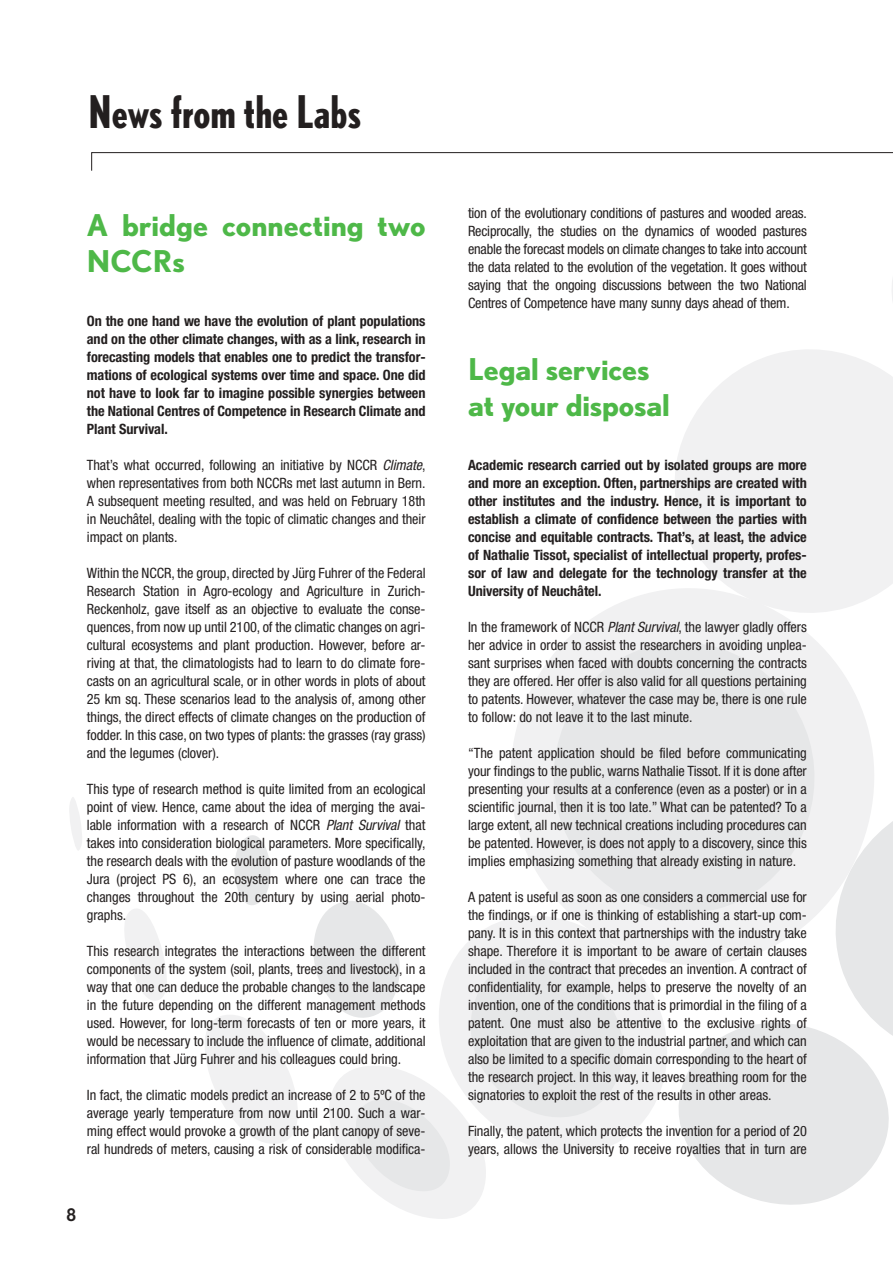
<style>
.page{position:relative;width:893px;height:1263px;background:#fff}
.page>*{position:absolute;margin:0;border:0;box-sizing:border-box;transform-origin:0 0}
.t1{font:700 condensed 45px "Nobel";color:#231f1f}
.t2{font:700 30px/36px "Nobel";letter-spacing:-.005em;color:#4eb848}
.t3{font:700 18px "Helvetica Neue";color:#231f1f;scale:.9 1}
.t4{font:condensed 14.25px/18px "Helvetica Neue";letter-spacing:-.005em;color:#231f1f;text-align:justify}
.t5{font:700 condensed 14.25px/18px "Helvetica Neue";letter-spacing:-.005em;color:#231f1f;text-align:justify}
.s1{font-style:italic}
</style>
<div class="page">
<svg style="left:675px;top:350px;width:217px;height:215px;fill:#f1f1f2"></svg>
<svg style="left:124px;top:909px;width:43px;height:92px"></svg>
<svg style="left:631px;top:985px;width:33px;height:148px;fill:#f1f1f2"></svg>
<svg style="left:69px;top:797px;width:13px;height:53px"></svg>
<svg style="left:664px;top:1023px;width:225px;height:182px;fill:#e6e7e8"></svg>
<svg style="left:819px;top:424px;width:73px;height:650px"></svg>
<svg style="left:205px;top:835px;width:426px;height:384px"></svg>
<svg style="left:491px;top:565px;width:401px;height:420px"></svg>
<svg style="left:539px;top:626px;width:290px;height:301px;fill:#e6e7e8"></svg>
<svg style="left:91px;top:152px;width:801px;height:19px"></svg>
<h1 class="t1" style="left:88px;top:95px;width:274px">News from the Labs</h1>
<h2 class="t2" style="left:87px;top:210px;width:340px">A bridge connecting two<br>NCCRs</h2>
<p class="t5" style="left:87px;top:313px;width:340px">On the one hand we have the evolution of plant populations and on the other climate changes, with as a link, research in forecasting models that enables one to predict the transfor&shy;mations of ecological systems over time and space. One did not have to look far to imagine possible synergies between the National Centres of Competence in Research Climate and Plant Survival.</p>
<p class="t4" style="left:87px;top:457px;width:340px">That’s what occurred, following an initiative by NCCR <span class="s1">Climate</span>, when representatives from both NCCRs met last autumn in Bern.<br>A subsequent meeting resulted, and was held on February 18th in Neuchâtel, dealing with the topic of climatic changes and their impact on plants.</p>
<p class="t4" style="left:87px;top:565px;width:340px">Within the NCCR, the group, directed by Jürg Fuhrer of the Federal Research Station in Agro-ecology and Agriculture in Zurich-Reckenholz, gave itself as an objective to evaluate the conse&shy;quences, from now up until 2100, of the climatic changes on agri&shy;cultural ecosystems and plant production. However, before ar&shy;riving at that, the climatologists had to learn to do climate fore&shy;casts on an agricultural scale, or in other words in plots of about 25 km sq. These scenarios lead to the analysis of, among other things, the direct effects of climate changes on the production of fodder. In this case, on two types of plants: the grasses (ray grass) and the legumes (clover).</p>
<p class="t4" style="left:87px;top:781px;width:340px">This type of research method is quite limited from an ecological point of view. Hence, came about the idea of merging the avai&shy;lable information with a research of NCCR <span class="s1">Plant Survival</span> that takes into consideration biological parameters. More specifically, the research deals with the evolution of pasture woodlands of the Jura (project PS 6), an ecosystem where one can trace the changes throughout the 20th century by using aerial photo&shy;graphs.</p>
<p class="t4" style="left:87px;top:943px;width:340px">This research integrates the interactions between the different components of the system (soil, plants, trees and livestock), in a way that one can deduce the probable changes to the landscape in the future depending on the different management methods used. However, for long-term forecasts of ten or more years, it would be necessary to include the influence of climate, additional information that Jürg Fuhrer and his colleagues could bring.</p>
<p class="t4" style="left:87px;top:1087px;width:340px">In fact, the climatic models predict an increase of 2 to 5ºC of the average yearly temperature from now until 2100. Such a war&shy;ming effect would provoke a growth of the plant canopy of seve&shy;ral hundreds of meters, causing a risk of considerable modifica-</p>
<p class="t3" style="left:67px;top:1208px;width:12px">8</p>
<p class="t4" style="left:468px;top:205px;width:340px">tion of the evolutionary conditions of pastures and wooded areas.<br>Reciprocally, the studies on the dynamics of wooded pastures enable the forecast models on climate changes to take into account the data related to the evolution of the vegetation. It goes without saying that the ongoing discussions between the two National Centres of Competence have many sunny days ahead of them.</p>
<h2 class="t2" style="left:468px;top:354px;width:203px">Legal services at your disposal</h2>
<p class="t5" style="left:468px;top:457px;width:340px">Academic research carried out by isolated groups are more and more an exception. Often, partnerships are created with other institutes and the industry. Hence, it is important to establish a climate of confidence between the parties with concise and equitable contracts. That’s, at least, the advice of Nathalie Tissot, specialist of intellectual property, profes&shy;sor of law and delegate for the technology transfer at the University of Neuchâtel.</p>
<p class="t4" style="left:468px;top:619px;width:340px">In the framework of NCCR <span class="s1">Plant Survival</span>, the lawyer gladly offers her advice in order to assist the researchers in avoiding unplea&shy;sant surprises when faced with doubts concerning the contracts they are offered. Her offer is also valid for all questions pertaining to patents. However, whatever the case may be, there is one rule to follow: do not leave it to the last minute.</p>
<p class="t4" style="left:468px;top:745px;width:340px">“The patent application should be filed before communicating your findings to the public, warns Nathalie Tissot. If it is done after presenting your results at a conference (even as a poster) or in a scientific journal, then it is too late.” What can be patented? To a large extent, all new technical creations including procedures can be patented. However, is does not apply to a discovery, since this implies emphasizing something that already existing in nature.</p>
<p class="t4" style="left:468px;top:889px;width:340px">A patent is useful as soon as one considers a commercial use for the findings, or if one is thinking of establishing a start-up com&shy;pany. It is in this context that partnerships with the industry take shape. Therefore it is important to be aware of certain clauses included in the contract that precedes an invention. A contract of confidentiality, for example, helps to preserve the novelty of an invention, one of the conditions that is primordial in the filing of a patent. One must also be attentive to the exclusive rights of exploitation that are given to the industrial partner, and which can also be limited to a specific domain corresponding to the heart of the research project. In this way, it leaves breathing room for the signatories to exploit the rest of the results in other areas.</p>
<p class="t4" style="left:468px;top:1123px;width:340px">Finally, the patent, which protects the invention for a period of 20 years, allows the University to receive royalties that in turn are</p>
</div>
